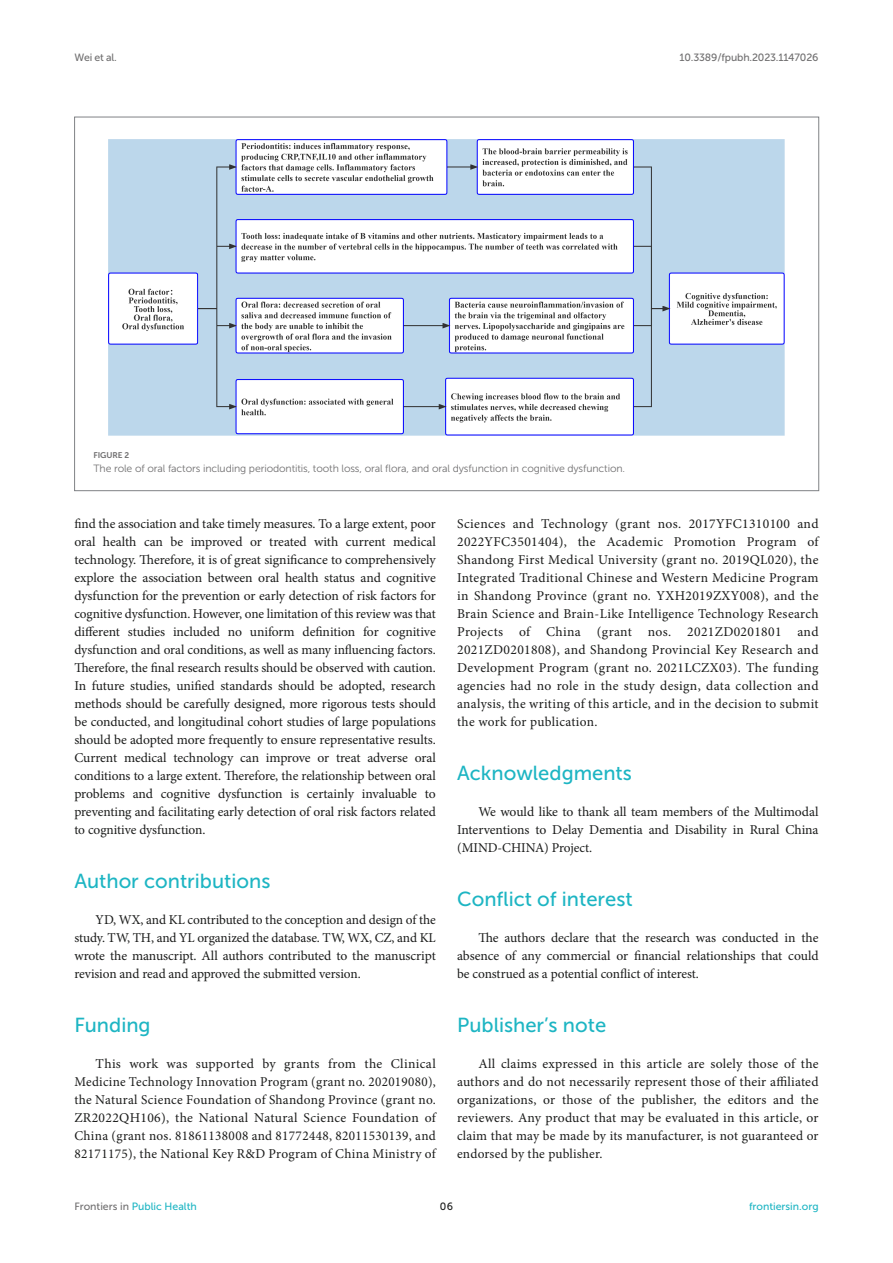
<style>
.page{position:relative;width:893px;height:1263px;background:#fff}
.page>*{position:absolute;margin:0;border:0;box-sizing:border-box;transform-origin:0 0}
.HEAD_1{font:20.25px "Museo Sans 500";color:#1db5c3}
.TEXT_FLUSH{font:13.5px/18px "Minion Pro";color:#1b1c1b;text-align:justify}
.FIG_LEG{font:10.5px "Museo Sans 300";letter-spacing:-.01em;color:#706f70}
.t1{font:10.5px "Museo Sans 500";color:#1db5c3}
.t2{font:10.5px "Museo Sans 500";letter-spacing:-.015em;color:#706f70}
.t3{font:10.5px "Museo Sans 500";color:#1b1c1b}
.FIG_HD{font:8.25px "Museo Sans 700";letter-spacing:-.01em;color:#706f70}
.s1{color:#706f70}
</style>
<div class="page">
<img style="left:108px;top:139px;width:677px;height:297px">
<p class="t2" style="left:74px;top:51px;width:44px">Wei et al.</p>
<p class="t2" style="left:680px;top:51px;width:140px">10.3389/fpubh.2023.1147026</p>
<p class="FIG_HD" style="left:94px;top:451px;width:37px">FIGURE 2</p>
<p class="FIG_LEG" style="left:94px;top:462px;width:533px">The role of oral factors including periodontitis, tooth loss, oral flora, and oral dysfunction in cognitive dysfunction.</p>
<p class="TEXT_FLUSH" style="left:74px;top:515px;width:363px">find the association and take timely measures. To a large extent, poor oral health can be improved or treated with current medical technology. Therefore, it is of great significance to comprehensively explore the association between oral health status and cognitive dysfunction for the prevention or early detection of risk factors for cognitive dysfunction. However, one limitation of this review was that different studies included no uniform definition for cognitive dysfunction and oral conditions, as well as many influencing factors.<br>Therefore, the final research results should be observed with caution.<br>In future studies, unified standards should be adopted, research methods should be carefully designed, more rigorous tests should be conducted, and longitudinal cohort studies of large populations should be adopted more frequently to ensure representative results.<br>Current medical technology can improve or treat adverse oral conditions to a large extent. Therefore, the relationship between oral problems and cognitive dysfunction is certainly invaluable to preventing and facilitating early detection of oral risk factors related to cognitive dysfunction.</p>
<p class="HEAD_1" style="left:74px;top:870px;width:197px">Author contributions</p>
<p class="TEXT_FLUSH" style="left:74px;top:911px;width:363px;text-indent:21px">YD, WX, and KL contributed to the conception and design of the study. TW, TH, and YL organized the database. TW, WX, CZ, and KL wrote the manuscript. All authors contributed to the manuscript revision and read and approved the submitted version.</p>
<p class="HEAD_1" style="left:74px;top:1014px;width:78px">Funding</p>
<p class="TEXT_FLUSH" style="left:74px;top:1055px;width:363px;text-indent:21px">This work was supported by grants from the Clinical Medicine Technology Innovation Program (grant no. 202019080), the Natural Science Foundation of Shandong Province (grant no.<br>ZR2022QH106), the National Natural Science Foundation of China (grant nos. 81861138008 and 81772448, 82011530139, and 82171175), the National Key R&amp;D Program of China Ministry of</p>
<p class="TEXT_FLUSH" style="left:457px;top:515px;width:363px">Sciences and Technology (grant nos. 2017YFC1310100 and 2022YFC3501404), the Academic Promotion Program of Shandong First Medical University (grant no. 2019QL020), the Integrated Traditional Chinese and Western Medicine Program in Shandong Province (grant no. YXH2019ZXY008), and the Brain Science and Brain-Like Intelligence Technology Research Projects of China (grant nos. 2021ZD0201801 and 2021ZD0201808), and Shandong Provincial Key Research and Development Program (grant no. 2021LCZX03). The funding agencies had no role in the study design, data collection and analysis, the writing of this article, and in the decision to submit the work for publication.</p>
<p class="HEAD_1" style="left:457px;top:762px;width:176px">Acknowledgments</p>
<p class="TEXT_FLUSH" style="left:457px;top:803px;width:363px;text-indent:21px">We would like to thank all team members of the Multimodal Interventions to Delay Dementia and Disability in Rural China (MIND-CHINA) Project.</p>
<p class="HEAD_1" style="left:457px;top:888px;width:177px">Conflict of interest</p>
<p class="TEXT_FLUSH" style="left:457px;top:929px;width:363px;text-indent:21px">The authors declare that the research was conducted in the absence of any commercial or financial relationships that could be construed as a potential conflict of interest.</p>
<p class="HEAD_1" style="left:457px;top:1014px;width:151px">Publisher’s note</p>
<p class="TEXT_FLUSH" style="left:457px;top:1055px;width:363px;text-indent:21px">All claims expressed in this article are solely those of the authors and do not necessarily represent those of their affiliated organizations, or those of the publisher, the editors and the reviewers. Any product that may be evaluated in this article, or claim that may be made by its manufacturer, is not guaranteed or endorsed by the publisher.</p>
<p class="t1" style="left:74px;top:1200px;width:124px"><span class="s1">Frontiers in</span> Public Health</p>
<p class="t3" style="left:440px;top:1200px;width:15px">06</p>
<p class="t1" style="left:749px;top:1200px;width:71px">frontiersin.org</p>
</div>
